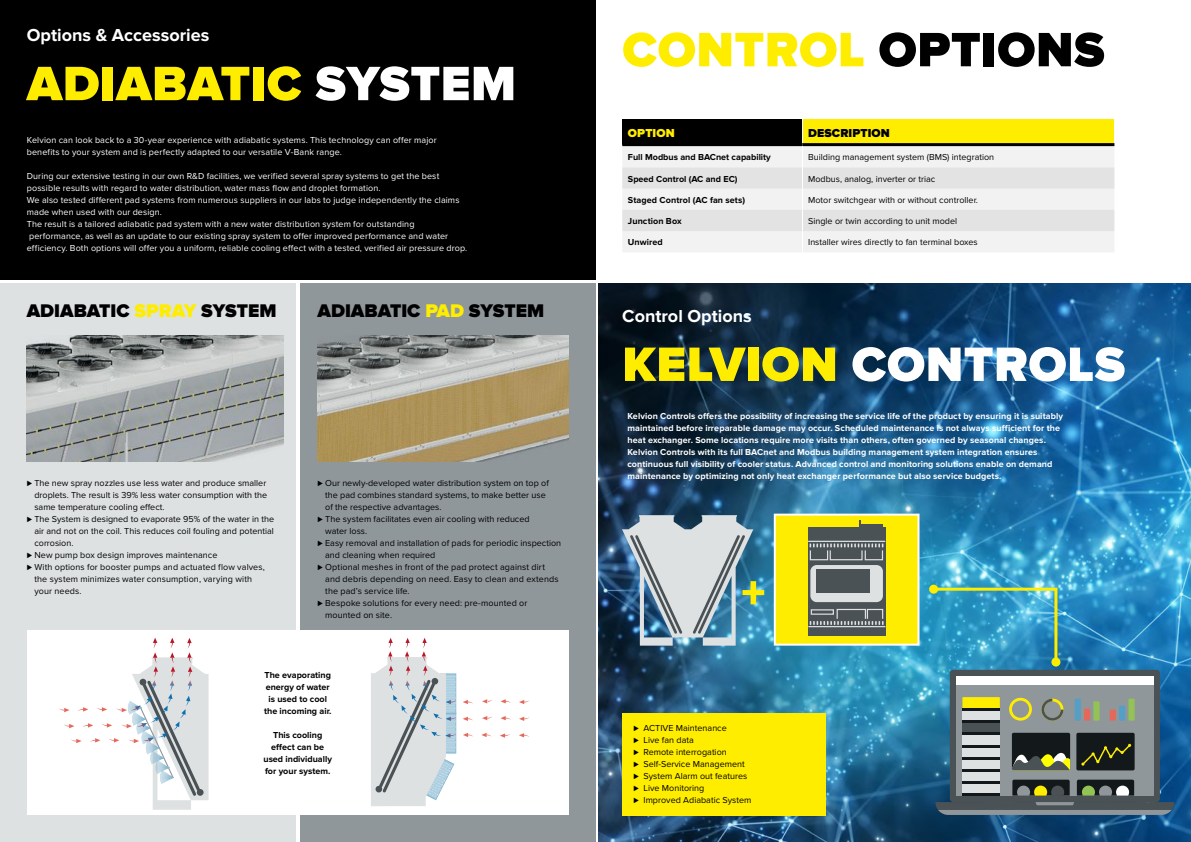
<style>
.page{position:relative;width:1191px;height:842px;background:#fff}
.page>*{position:absolute;margin:0;border:0;box-sizing:border-box;transform-origin:0 0}
.t1{font:900 50px "Proxima Nova";letter-spacing:.01em;color:#ffed00}
.t2{font:900 50px "Proxima Nova";letter-spacing:.01em;color:#fff}
.t3{font:900 19px "Proxima Nova";color:#000}
.t4{font:700 18px "Proxima Nova";color:#fff}
.t5{font:900 12px "Proxima Nova";letter-spacing:.01em;color:#000}
.t6{font:900 12px "Proxima Nova";letter-spacing:.01em;color:#ffed00}
.t7{font:9px/12px "Proxima Nova";color:#000}
.t8{font:9px/12px "Proxima Nova";letter-spacing:.01em;color:#fff}
.t9{font:700 9px/12px "Proxima Nova";letter-spacing:.01em;color:#fff}
.t10{font:700 9px/12px "Proxima Nova";color:#000;text-align:center}
.s1{color:#fff}
.s2{color:#ffed00}
.s3{color:#000}
</style>
<div class="page">
<img style="left:598px;top:283px;width:593px;height:559px">
<div style="left:0;top:0;width:595px;height:279px;background:#000"></div>
<div style="left:0;top:283px;width:295px;height:559px;background:#dee1e2"></div>
<div style="left:300px;top:283px;width:295px;height:559px;background:#90979b"></div>
<img style="left:27px;top:335px;width:256px;height:126px">
<img style="left:317px;top:335px;width:251px;height:126px">
<div style="left:27px;top:631px;width:541px;height:184px;background:#fff"></div>
<svg style="left:59px;top:638px;width:149px;height:172px"></svg>
<svg style="left:482px;top:716px;width:10px;height:4px"></svg>
<svg style="left:519px;top:717px;width:10px;height:4px"></svg>
<svg style="left:500px;top:716px;width:11px;height:4px"></svg>
<svg style="left:463px;top:733px;width:10px;height:4px"></svg>
<svg style="left:500px;top:733px;width:10px;height:5px"></svg>
<svg style="left:481px;top:733px;width:11px;height:4px"></svg>
<svg style="left:482px;top:699px;width:47px;height:5px"></svg>
<svg style="left:519px;top:733px;width:10px;height:4px"></svg>
<svg style="left:463px;top:717px;width:10px;height:4px"></svg>
<svg style="left:463px;top:700px;width:10px;height:4px"></svg>
<svg style="left:371px;top:638px;width:85px;height:168px"></svg>
<svg style="left:622px;top:119px;width:492px;height:133px"></svg>
<div style="left:622px;top:713px;width:203px;height:102px;background:#ffed00"></div>
<div style="left:775px;top:515px;width:143px;height:130px;background:#ffed00"></div>
<div style="left:808px;top:527px;width:77px;height:109px;background:#4b5255"></div>
<hr style="left:808px;top:541px;width:77px;height:1px;background:#dee1e2">
<hr style="left:808px;top:626px;width:77px;height:1px;background:#dee1e2">
<div style="left:861px;top:524px;width:22px;height:6px;background:#4b5255"></div>
<svg style="left:859px;top:520px;width:2px;height:7px"></svg>
<svg style="left:809px;top:543px;width:75px;height:82px"></svg>
<div style="left:774px;top:514px;width:145px;height:132px;border:2px solid #fff"></div>
<svg style="left:622px;top:515px;width:142px;height:131px;background:#8ea8b6"></svg>
<div style="left:949px;top:670px;width:210px;height:132px;background:#4b5255;border-radius:3px"></div>
<svg style="left:935px;top:802px;width:239px;height:13px;background:#646d71"></svg>
<div style="left:956px;top:676px;width:197px;height:119px;background:#90979b"></div>
<div style="left:956px;top:676px;width:197px;height:9px;background:#fff"></div>
<div style="left:962px;top:709px;width:37px;height:86px;background:#dee1e2"></div>
<svg style="left:962px;top:697px;width:37px;height:12px"></svg>
<div style="left:1109px;top:709px;width:6px;height:12px;background:#e5695b"></div>
<div style="left:1119px;top:706px;width:6px;height:15px;background:#559ec6"></div>
<div style="left:1128px;top:699px;width:6px;height:22px;background:#93c355"></div>
<div style="left:1074px;top:699px;width:6px;height:22px;background:#559ec6"></div>
<div style="left:1084px;top:709px;width:6px;height:12px;background:#e5695b"></div>
<div style="left:1093px;top:701px;width:6px;height:20px;background:#93c355"></div>
<svg style="left:1009px;top:698px;width:23px;height:23px"></svg>
<svg style="left:1041px;top:699px;width:22px;height:22px"></svg>
<div style="left:1012px;top:733px;width:58px;height:37px;background:#13191b;border-radius:2px"></div>
<div style="left:1076px;top:733px;width:58px;height:37px;background:#13191b;border-radius:2px"></div>
<svg style="left:1012px;top:752px;width:58px;height:18px"></svg>
<svg style="left:1081px;top:744px;width:50px;height:22px"></svg>
<svg style="left:1012px;top:780px;width:57px;height:15px"></svg>
<svg style="left:1076px;top:780px;width:58px;height:15px"></svg>
<div style="left:962px;top:723px;width:37px;height:10px;background:#4b5255"></div>
<hr style="left:962px;top:709px;width:37px;height:2px;background:#13191b">
<hr style="left:962px;top:721px;width:37px;height:2px;background:#13191b">
<hr style="left:962px;top:733px;width:37px;height:2px;background:#13191b">
<hr style="left:962px;top:745px;width:37px;height:2px;background:#13191b">
<hr style="left:962px;top:757px;width:37px;height:2px;background:#13191b">
<hr style="left:962px;top:769px;width:37px;height:2px;background:#13191b">
<hr style="left:962px;top:781px;width:37px;height:2px;background:#13191b">
<hr style="left:962px;top:793px;width:37px;height:2px;background:#13191b">
<svg style="left:930px;top:586px;width:129px;height:79px;background:#3f9fbc"></svg>
<div style="left:929px;top:585px;width:9px;height:9px;background:#ffed00;border-radius:50%"></div>
<div style="left:1051px;top:657px;width:9px;height:9px;background:#ffed00;border-radius:50%"></div>
<h3 class="t4" style="left:27px;top:25px;width:184px">Options &amp; Accessories</h3>
<h1 class="t1" style="left:27px;top:55px;width:491px">ADIABATIC <span class="s1">SYSTEM</span></h1>
<p class="t8" style="left:27px;top:134px;width:411px">Kelvion can look back to a 30-year experience with adiabatic systems. This technology can offer major benefits to your system and is perfectly adapted to our versatile V-Bank range.</p>
<p class="t8" style="left:27px;top:170px;width:442px">During our extensive testing in our own R&amp;D facilities, we verified several spray systems to get the best possible results with regard to water distribution, water mass flow and droplet formation.<br>We also tested different pad systems from numerous suppliers in our labs to judge independently the claims made when used with our design.<br>The result is a tailored adiabatic pad system with a new water distribution system for outstanding performance, as well as an update to our existing spray system to offer improved performance and water efficiency. Both options will offer you a uniform, reliable cooling effect with a tested, verified air pressure drop.</p>
<h2 class="t3" style="left:27px;top:300px;width:251px">ADIABATIC <span class="s2">SPRAY</span> SYSTEM</h2>
<h2 class="t3" style="left:317px;top:300px;width:228px">ADIABATIC <span class="s2">PAD</span> SYSTEM</h2>
<p class="t7" style="left:27px;top:477px;width:241px">⊲ The new spray nozzles use less water and produce smaller</p>
<p class="t7" style="left:34px;top:489px;width:234px">droplets. The result is 39% less water consumption with the</p>
<p class="t7" style="left:34px;top:501px;width:132px">same temperature cooling effect.</p>
<p class="t7" style="left:27px;top:513px;width:249px">⊲ The System is designed to evaporate 95% of the water in the</p>
<p class="t7" style="left:34px;top:525px;width:241px">air and not on the coil. This reduces coil fouling and potential</p>
<p class="t7" style="left:34px;top:537px;width:41px">corrosion.</p>
<p class="t7" style="left:27px;top:549px;width:192px">⊲ New pump box design improves maintenance</p>
<p class="t7" style="left:27px;top:561px;width:239px">⊲ With options for booster pumps and actuated flow valves,</p>
<p class="t7" style="left:34px;top:573px;width:219px">the system minimizes water consumption, varying with</p>
<p class="t7" style="left:34px;top:585px;width:49px">your needs.</p>
<p class="t7" style="left:317px;top:477px;width:233px">⊲ Our newly-developed water distribution system on top of</p>
<p class="t7" style="left:325px;top:489px;width:222px">the pad combines standard systems, to make better use</p>
<p class="t7" style="left:325px;top:501px;width:118px">of the respective advantages.</p>
<p class="t7" style="left:317px;top:513px;width:214px">⊲ The system facilitates even air cooling with reduced</p>
<p class="t7" style="left:325px;top:525px;width:43px">water loss.</p>
<p class="t7" style="left:317px;top:537px;width:245px">⊲ Easy removal and installation of pads for periodic inspection</p>
<p class="t7" style="left:325px;top:549px;width:112px">and cleaning when required</p>
<p class="t7" style="left:317px;top:561px;width:229px">⊲ Optional meshes in front of the pad protect against dirt</p>
<p class="t7" style="left:325px;top:573px;width:235px">and debris depending on need. Easy to clean and extends</p>
<p class="t7" style="left:325px;top:585px;width:86px">the pad’s service life.</p>
<p class="t7" style="left:317px;top:597px;width:211px">⊲ Bespoke solutions for every need: pre-mounted or</p>
<p class="t7" style="left:325px;top:609px;width:68px">mounted on site.</p>
<p class="t10" style="left:264px;top:670px;width:69px">The evaporating energy of water is used to cool the incoming air.</p>
<p class="t10" style="left:263px;top:729px;width:70px">This cooling effect can be used individually for your system.</p>
<h1 class="t1" style="left:622px;top:21px;width:484px">CONTROL <span class="s3">OPTIONS</span></h1>
<h3 class="t6" style="left:628px;top:126px;width:48px">OPTION</h3>
<h3 class="t5" style="left:808px;top:126px;width:83px">DESCRIPTION</h3>
<p class="t10" style="left:628px;top:152px;width:144px">Full Modbus and BACnet capability</p>
<p class="t7" style="left:808px;top:151px;width:187px">Building management system (BMS) integration</p>
<p class="t10" style="left:628px;top:173px;width:111px">Speed Control (AC and EC)</p>
<p class="t7" style="left:808px;top:173px;width:129px">Modbus, analog, inverter or triac</p>
<p class="t10" style="left:628px;top:194px;width:119px">Staged Control (AC fan sets)</p>
<p class="t7" style="left:808px;top:194px;width:171px">Motor switchgear with or without controller.</p>
<p class="t10" style="left:628px;top:215px;width:55px">Junction Box</p>
<p class="t7" style="left:808px;top:215px;width:150px">Single or twin according to unit model</p>
<p class="t10" style="left:628px;top:237px;width:36px">Unwired</p>
<p class="t7" style="left:808px;top:236px;width:171px">Installer wires directly to fan terminal boxes</p>
<h3 class="t4" style="left:622px;top:305px;width:131px">Control Options</h3>
<h1 class="t2" style="left:622px;top:335px;width:504px"><span class="s2">KELVION</span> CONTROLS</h1>
<p class="t9" style="left:627px;top:410px;width:437px">Kelvion Controls offers the possibility of increasing the service life of the product by ensuring it is suitably maintained before irreparable damage may occur. Scheduled maintenance is not always sufficient for the heat exchanger. Some locations require more visits than others, often governed by seasonal changes.<br>Kelvion Controls with its full BACnet and Modbus building management system integration ensures continuous full visibility of cooler status. Advanced control and monitoring solutions enable on demand maintenance by optimizing not only heat exchanger performance but also service budgets.</p>
<p class="t7" style="left:633px;top:723px;width:119px">⊲ ACTIVE Maintenance<br>⊲ Live fan data<br>⊲ Remote interrogation<br>⊲ Self-Service Management ⊲ System Alarm out features ⊲ Live Monitoring<br>⊲ Improved Adiabatic System</p>
</div>
